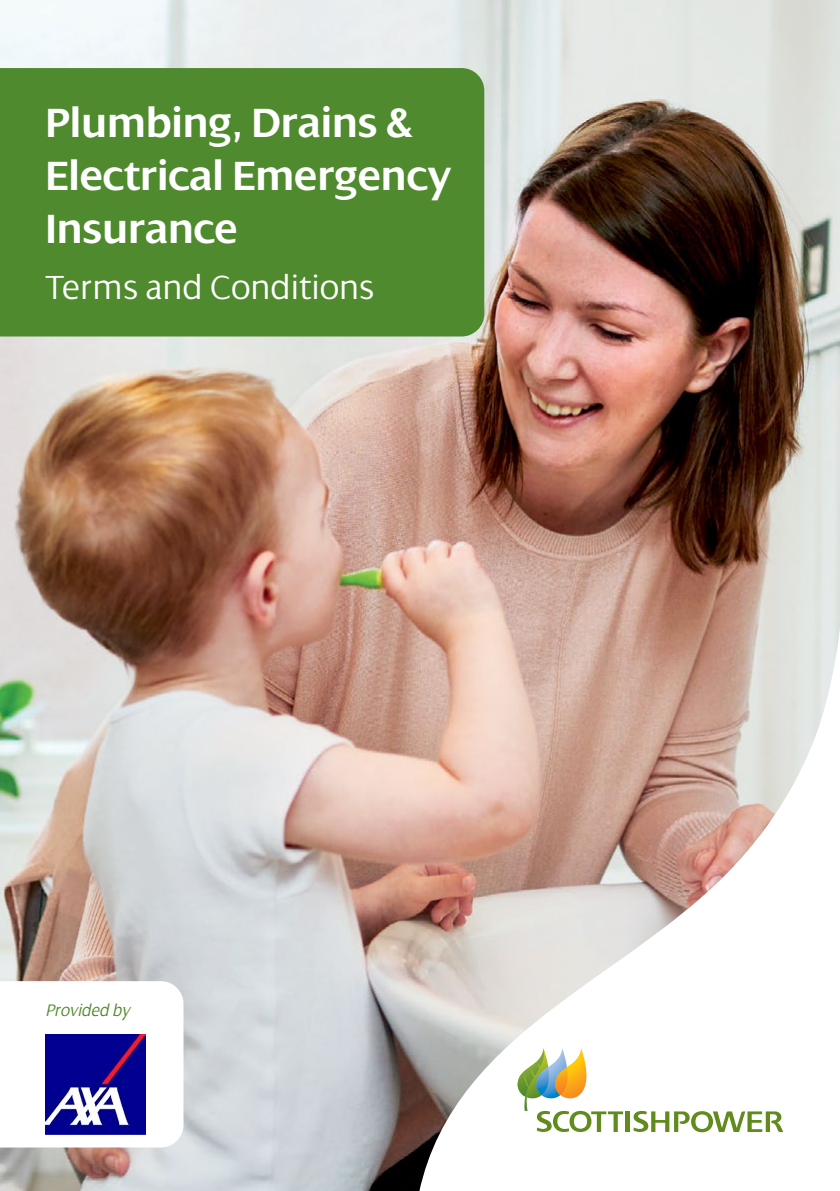
<style>
.page{position:relative;width:840px;height:1191px;background:#fff}
.page>*{position:absolute;margin:0;border:0;box-sizing:border-box;transform-origin:0 0}
.t1{font:600 44px/52.8px "Dialog LT Pro";color:#fff}
.t2{font:300 36px "Dialog LT Pro";color:#fff}
.t3{font:italic 300 18px "Dialog LT Pro";color:#50892e}
</style>
<div class="page">
<img style="left:0;top:0;width:839px;height:1191px">
<div style="left:0;top:68px;width:484px;height:268px;background:#4f8a2e"></div>
<svg style="left:0;top:981px;width:183px;height:166px"></svg>
<svg style="left:403px;top:498px;width:436px;height:693px;background:#b18f81"></svg>
<svg style="left:419px;top:598px;width:420px;height:593px"></svg>
<hr style="left:625px;top:1111px;width:4px;height:21px;background:#618b1d">
<svg style="left:517px;top:1048px;width:105px;height:84px"></svg>
<svg style="left:633px;top:1111px;width:149px;height:21px"></svg>
<img style="left:45px;top:1034px;width:101px;height:100px">
<p class="t1" style="left:45px;top:97px;width:407px">Plumbing, Drains &amp;<br>Electrical Emergency<br>Insurance</p>
<p class="t2" style="left:45px;top:268px;width:330px">Terms and Conditions</p>
<p class="t3" style="left:45px;top:1000px;width:86px">Provided by</p>
</div>
